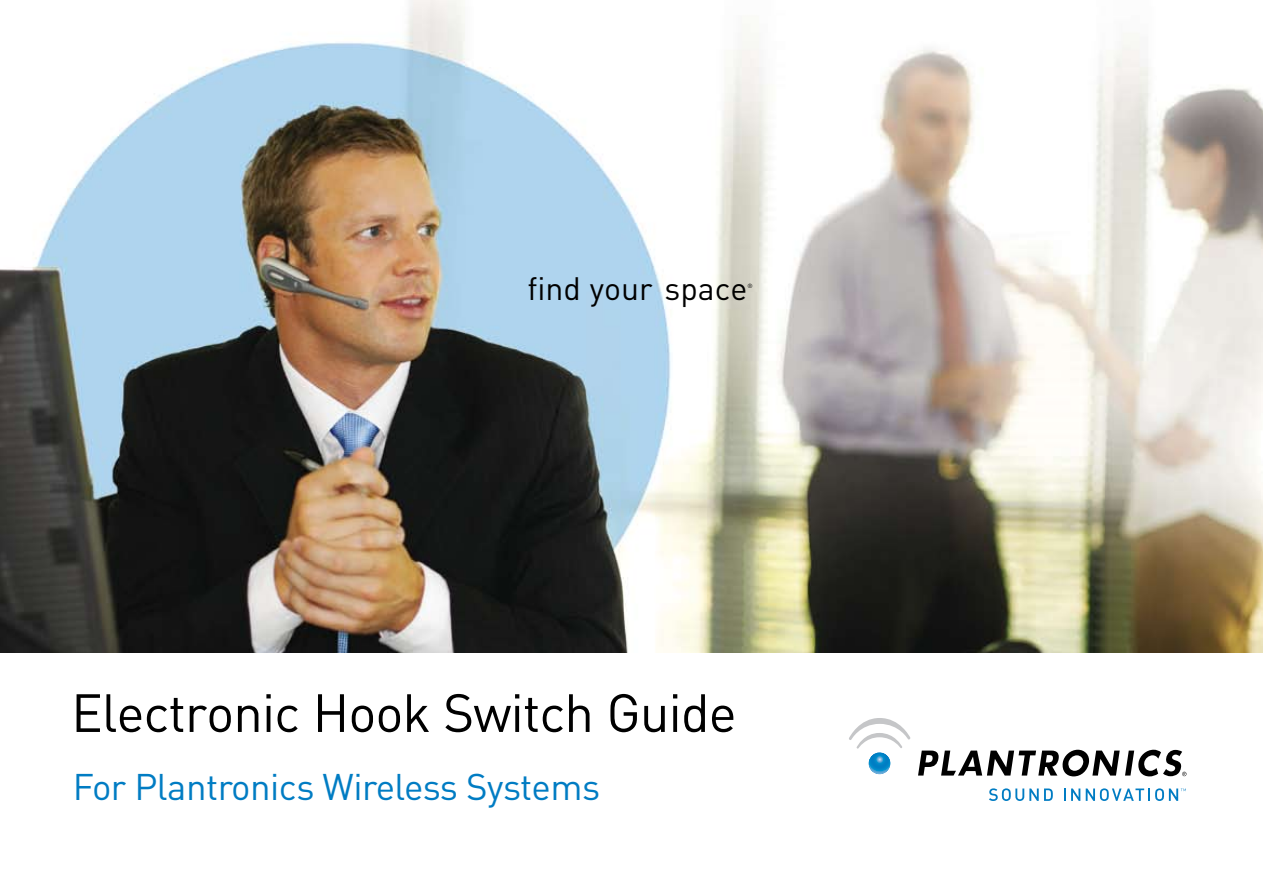
<style>
.page{position:relative;width:1263px;height:893px;background:#fff}
.page>*{position:absolute;margin:0;border:0;box-sizing:border-box;transform-origin:0 0}
.t1{font:52.95px "DIN";letter-spacing:-.02em;color:#000}
.t2{font:36.6px "DIN";letter-spacing:-.015em;color:#007cc3}
.t3{font:31.95px "DIN";color:#000}
.t4{font:6px "DIN";color:#000}
</style>
<div class="page">
<img style="left:0;top:0;width:1263px;height:653px">
<svg style="left:989px;top:788px;width:64px;height:13px"></svg>
<svg style="left:1064px;top:788px;width:16px;height:13px"></svg>
<svg style="left:1086px;top:788px;width:100px;height:13px"></svg>
<svg style="left:918px;top:750px;width:268px;height:26px"></svg>
<svg style="left:849px;top:718px;width:61px;height:56px"></svg>
<p class="t3" style="left:527px;top:268px;width:221px">find your space</p>
<p class="t4" style="left:747px;top:282px;width:7px">®</p>
<h1 class="t1" style="left:71px;top:680px;width:667px">Electronic Hook Switch Guide</h1>
<p class="t2" style="left:73px;top:763px;width:529px">For Plantronics Wireless Systems</p>
</div>
